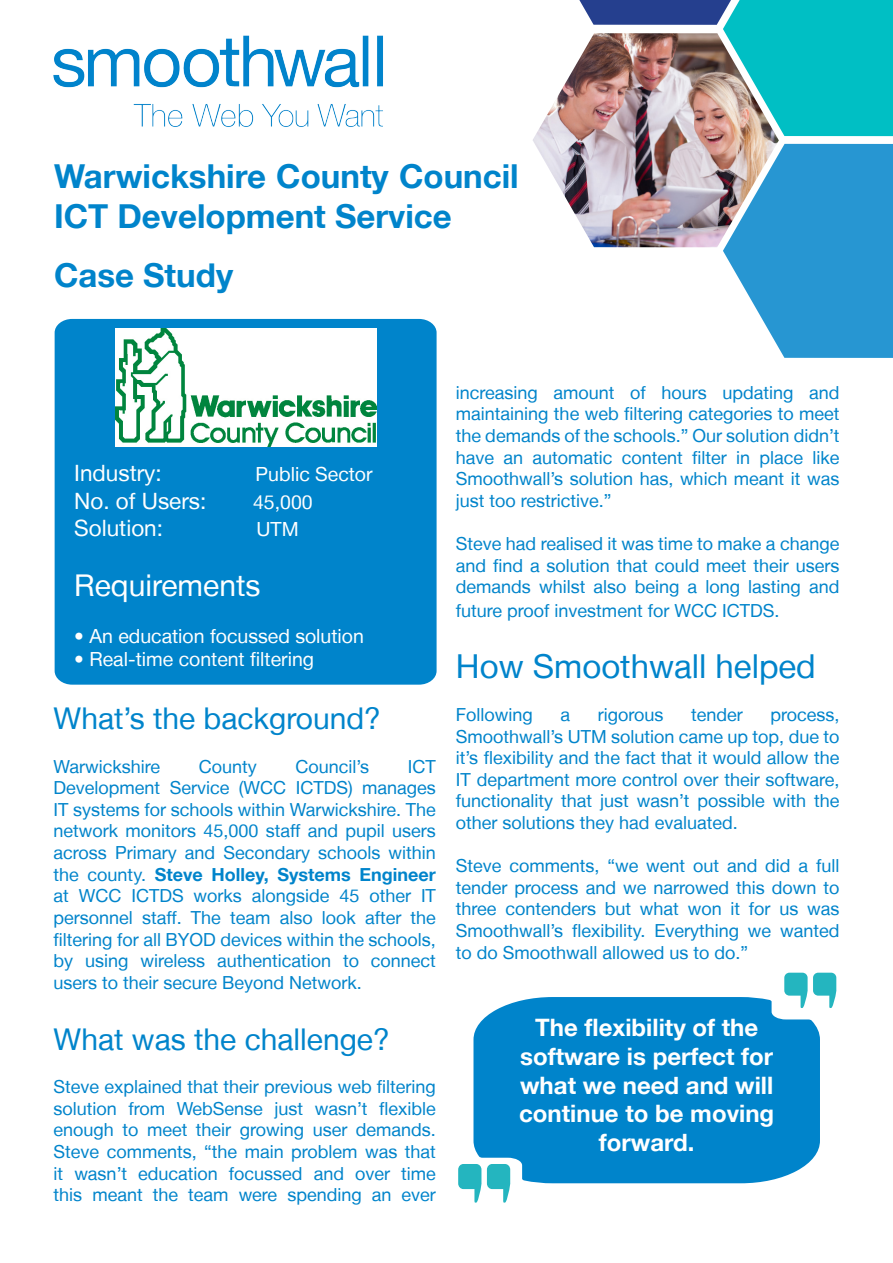
<style>
.page{position:relative;width:893px;height:1263px;background:#fff}
.page>*{position:absolute;margin:0;border:0;box-sizing:border-box;transform-origin:0 0}
.t1{font:700 33px/39.6px "Helvetica 75";color:#0084cb}
.t2{font:33px "Helvetica Neue LT";color:#0084cb}
.t3{font:30px "Helvetica Neue LT";color:#0084cb}
.t4{font:30px "Helvetica Neue LT";color:#fff}
.t5{font:700 24px/28.8px "Helvetica 75";color:#fff;text-align:center}
.t6{font:22.5px "Helvetica Neue LT";color:#fff}
.t7{font:19.5px "Helvetica Neue LT";color:#fff}
.t8{font:18px/21.6px "Helvetica Neue LT";color:#0084cb;text-align:justify}
.s1{font-family:"Helvetica 75";font-weight:700}
</style>
<div class="page">
<img style="left:53px;top:35px;width:330px;height:92px">
<svg style="left:723px;top:144px;width:170px;height:214px;background:#3ea1d6"></svg>
<svg style="left:579px;top:0;width:314px;height:136px;background:#18afc0"></svg>
<img style="left:533px;top:33px;width:246px;height:214px">
<div style="left:55px;top:319px;width:382px;height:366px;background:#0084cb"></div>
<img style="left:115px;top:329px;width:262px;height:117px">
<div style="left:473px;top:997px;width:347px;height:186px;background:#0084cb"></div>
<svg style="left:458px;top:1164px;width:53px;height:38px"></svg>
<svg style="left:784px;top:973px;width:53px;height:35px"></svg>
<p class="t1" style="left:54px;top:156px;width:466px">Warwickshire County Council<br>ICT Development Service</p>
<p class="t1" style="left:54px;top:255px;width:181px">Case Study</p>
<p class="t6" style="left:74px;top:459px;width:89px">Industry:</p>
<p class="t7" style="left:256px;top:462px;width:118px">Public Sector</p>
<p class="t6" style="left:74px;top:488px;width:134px">No. of Users:</p>
<p class="t7" style="left:253px;top:491px;width:61px">45,000</p>
<p class="t6" style="left:74px;top:515px;width:90px">Solution:</p>
<p class="t7" style="left:256px;top:518px;width:44px">UTM</p>
<p class="t4" style="left:74px;top:567px;width:188px">Requirements</p>
<p class="t7" style="left:74px;top:624px;width:291px">• An education focussed solution</p>
<p class="t7" style="left:74px;top:647px;width:241px">• Real-time content filtering</p>
<p class="t3" style="left:54px;top:701px;width:329px">What’s the background?</p>
<p class="t8" style="left:54px;top:755px;width:108px">Warwickshire</p>
<p class="t8" style="left:199px;top:755px;width:60px">County</p>
<p class="t8" style="left:296px;top:755px;width:75px">Council’s</p>
<p class="t8" style="left:54px;top:755px;width:384px;text-indent:354px">ICT Development Service (WCC ICTDS) manages IT systems for schools within Warwickshire. The network monitors 45,000 staff and pupil users across Primary and Secondary schools within the county. <span class="s1">Steve Holley, Systems Engineer </span>at WCC ICTDS works alongside 45 other IT personnel staff. The team also look after the filtering for all BYOD devices within the schools, by using wireless authentication to connect users to their secure Beyond Network.</p>
<p class="t3" style="left:54px;top:1021px;width:338px">What was the challenge?</p>
<p class="t8" style="left:54px;top:1076px;width:384px">Steve explained that their previous web filtering solution from WebSense just wasn’t flexible enough to meet their growing user demands.<br>Steve comments, “the main problem was that it wasn’t education focussed and over time this meant the team were spending an ever</p>
<p class="t8" style="left:456px;top:381px;width:385px">increasing amount of hours updating and maintaining the web filtering categories to meet the demands of the schools.” Our solution didn’t have an automatic content filter in place like Smoothwall’s solution has, which meant it was just too restrictive.”</p>
<p class="t8" style="left:456px;top:532px;width:385px">Steve had realised it was time to make a change and find a solution that could meet their users demands whilst also being a long lasting and</p>
<p class="t8" style="left:456px;top:599px;width:325px">future proof investment for WCC ICTDS.</p>
<p class="t2" style="left:456px;top:646px;width:361px">How Smoothwall helped</p>
<p class="t8" style="left:456px;top:703px;width:78px">Following</p>
<p class="t8" style="left:560px;top:703px;width:11px">a</p>
<p class="t8" style="left:598px;top:703px;width:67px">rigorous</p>
<p class="t8" style="left:691px;top:703px;width:53px">tender</p>
<p class="t8" style="left:456px;top:703px;width:385px;text-indent:314px">process, Smoothwall’s UTM solution came up top, due to it’s flexibility and the fact that it would allow the IT department more control over their software, functionality that just wasn’t possible with the other solutions they had evaluated.</p>
<p class="t8" style="left:456px;top:855px;width:385px">Steve comments, “we went out and did a full tender process and we narrowed this down to three contenders but what won it for us was Smoothwall’s flexibility. Everything we wanted to do Smoothwall allowed us to do.”</p>
<p class="t5" style="left:520px;top:1012px;width:255px">The flexibility of the software is perfect for what we need and will</p>
<p class="t5" style="left:519px;top:1099px;width:257px">continue to be moving forward.</p>
</div>
